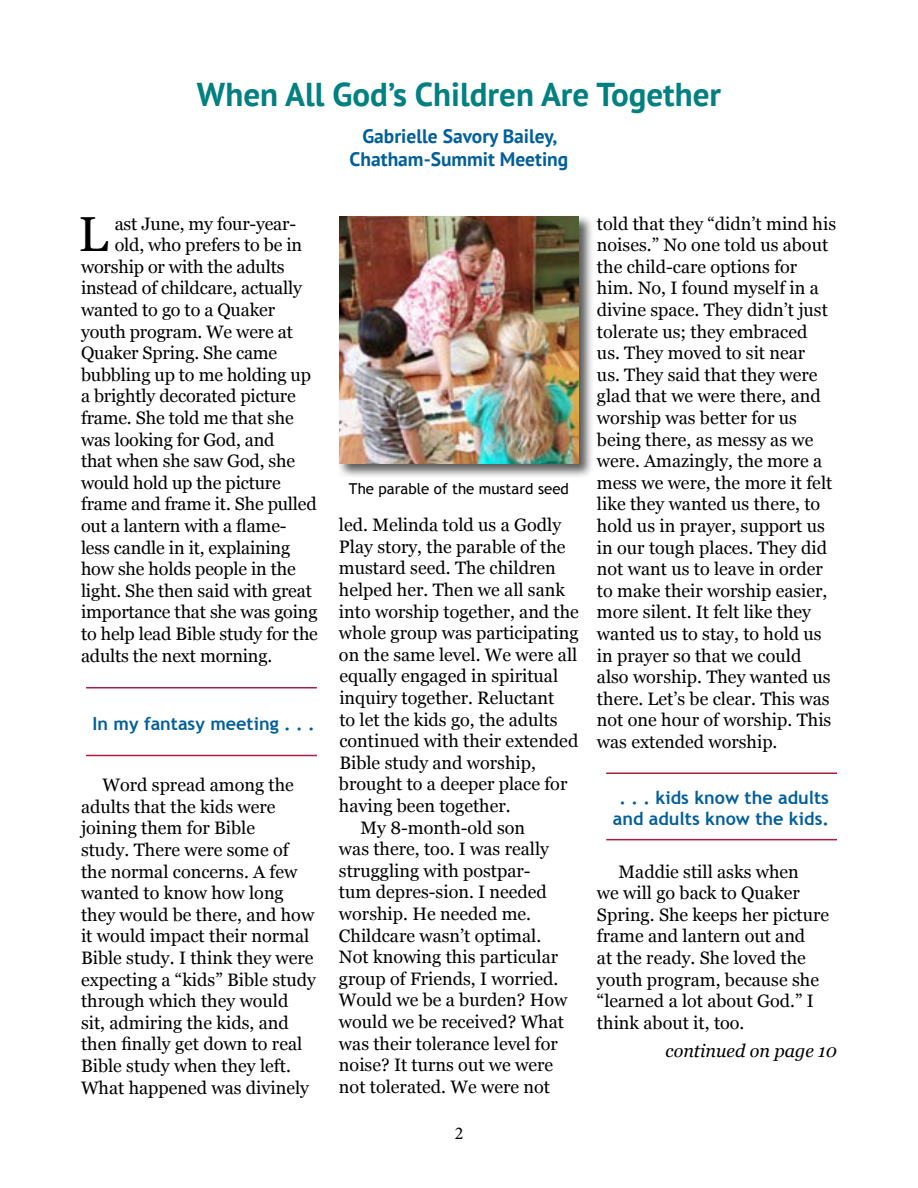
<style>
.page{position:relative;width:918px;height:1188px;background:#fff}
.page>*{position:absolute;margin:0;border:0;box-sizing:border-box;transform-origin:0 0}
.t1{font:49.2px "Georgia";color:#000}
.t2{font:700 33px "PT Sans";color:#008080}
.t3{font:700 19.5px/23.4px "PT Sans";color:#005f9a;text-align:center}
.t4{font:18px/21.6px "Georgia";color:#000}
.t5{font:700 18px/21.6px "Trebuchet MS";color:#005f9a;text-align:center}
.t6{font:italic 18px "Georgia";color:#000}
.t7{font:18px "Minion Pro";color:#000}
.t8{font:15px "Trebuchet MS";color:#000}
</style>
<div class="page">
<div style="left:338px;top:215px;width:256px;height:264px;background:#000;opacity:.65"></div>
<img style="left:339px;top:216px;width:240px;height:247px">
<hr style="left:86px;top:687px;width:231px;height:1px;background:#ab1d3e">
<hr style="left:86px;top:755px;width:231px;height:1px;background:#ab1d3e">
<hr style="left:606px;top:772px;width:231px;height:2px;background:#ab1d3e">
<hr style="left:606px;top:839px;width:231px;height:1px;background:#ab1d3e">
<h2 class="t2" style="left:197px;top:72px;width:526px">When All God’s Children Are Together</h2>
<p class="t3" style="left:350px;top:124px;width:220px">Gabrielle Savory Bailey,<br>Chatham-Summit Meeting</p>
<h1 class="t1" style="left:79px;top:198px;width:31px">L</h1>
<p class="t4" style="left:115px;top:212px;width:183px">ast June, my four-year-</p>
<p class="t4" style="left:115px;top:233px;width:189px">old, who prefers to be in</p>
<p class="t4" style="left:81px;top:255px;width:205px">worship or with the adults</p>
<p class="t4" style="left:81px;top:277px;width:222px">instead of childcare, actually</p>
<p class="t4" style="left:81px;top:298px;width:196px">wanted to go to a Quaker</p>
<p class="t4" style="left:81px;top:320px;width:213px">youth program. We were at</p>
<p class="t4" style="left:81px;top:341px;width:198px">Quaker Spring. She came</p>
<p class="t4" style="left:81px;top:363px;width:232px">bubbling up to me holding up</p>
<p class="t4" style="left:81px;top:385px;width:216px">a brightly decorated picture</p>
<p class="t4" style="left:81px;top:406px;width:214px">frame. She told me that she</p>
<p class="t4" style="left:81px;top:428px;width:195px">was looking for God, and</p>
<p class="t4" style="left:81px;top:449px;width:216px">that when she saw God, she</p>
<p class="t4" style="left:81px;top:471px;width:201px">would hold up the picture</p>
<p class="t4" style="left:81px;top:493px;width:237px">frame and frame it. She pulled</p>
<p class="t4" style="left:81px;top:514px;width:207px">out a lantern with a flame-</p>
<p class="t4" style="left:81px;top:536px;width:211px">less candle in it, explaining</p>
<p class="t4" style="left:81px;top:557px;width:216px">how she holds people in the</p>
<p class="t4" style="left:81px;top:579px;width:232px">light. She then said with great</p>
<p class="t4" style="left:81px;top:601px;width:238px">importance that she was going</p>
<p class="t4" style="left:81px;top:622px;width:239px">to help lead Bible study for the</p>
<p class="t4" style="left:81px;top:644px;width:193px">adults the next morning.</p>
<p class="t5" style="left:93px;top:713px;width:224px">In my fantasy meeting . . .</p>
<p class="t4" style="left:81px;top:773px;width:236px;text-indent:22px">Word spread among the adults that the kids were joining them for Bible<br>study. There were some of the normal concerns. A few wanted to know how long they would be there, and how it would impact their normal<br>Bible study. I think they were expecting a “kids” Bible study through which they would sit, admiring the kids, and then finally get down to real<br>Bible study when they left.<br>What happened was divinely</p>
<p class="t8" style="left:349px;top:479px;width:221px">The parable of the mustard seed</p>
<p class="t4" style="left:339px;top:513px;width:224px">led. Melinda told us a Godly</p>
<p class="t4" style="left:339px;top:535px;width:228px">Play story, the parable of the</p>
<p class="t4" style="left:339px;top:557px;width:218px">mustard seed. The children</p>
<p class="t4" style="left:339px;top:578px;width:228px">helped her. Then we all sank</p>
<p class="t4" style="left:339px;top:600px;width:241px">into worship together, and the</p>
<p class="t4" style="left:339px;top:621px;width:241px">whole group was participating</p>
<p class="t4" style="left:339px;top:643px;width:240px">on the same level. We were all</p>
<p class="t4" style="left:339px;top:665px;width:220px">equally engaged in spiritual</p>
<p class="t4" style="left:339px;top:686px;width:217px">inquiry together. Reluctant</p>
<p class="t4" style="left:339px;top:708px;width:220px">to let the kids go, the adults</p>
<p class="t4" style="left:339px;top:729px;width:240px">continued with their extended</p>
<p class="t4" style="left:339px;top:751px;width:198px">Bible study and worship,</p>
<p class="t4" style="left:339px;top:773px;width:230px">brought to a deeper place for</p>
<p class="t4" style="left:339px;top:794px;width:173px">having been together.</p>
<p class="t4" style="left:361px;top:816px;width:166px">My 8-month-old son</p>
<p class="t4" style="left:339px;top:837px;width:212px">was there, too. I was really</p>
<p class="t4" style="left:339px;top:859px;width:193px">struggling with postpar-</p>
<p class="t4" style="left:339px;top:881px;width:209px">tum depres-sion. I needed</p>
<p class="t4" style="left:339px;top:902px;width:194px">worship. He needed me.</p>
<p class="t4" style="left:339px;top:924px;width:204px">Childcare wasn’t optimal.</p>
<p class="t4" style="left:339px;top:945px;width:221px">Not knowing this particular</p>
<p class="t4" style="left:339px;top:967px;width:221px">group of Friends, I worried.</p>
<p class="t4" style="left:339px;top:989px;width:230px">Would we be a burden? How</p>
<p class="t4" style="left:339px;top:1010px;width:227px">would we be received? What</p>
<p class="t4" style="left:339px;top:1032px;width:220px">was their tolerance level for</p>
<p class="t4" style="left:339px;top:1053px;width:216px">noise? It turns out we were</p>
<p class="t4" style="left:339px;top:1075px;width:213px">not tolerated. We were not</p>
<p class="t7" style="left:455px;top:1122px;width:10px">2</p>
<p class="t4" style="left:597px;top:212px;width:241px">told that they “didn’t mind his noises.” No one told us about the child-care options for him. No, I found myself in a divine space. They didn’t just tolerate us; they embraced<br>us. They moved to sit near<br>us. They said that they were glad that we were there, and worship was better for us being there, as messy as we were. Amazingly, the more a mess we were, the more it felt like they wanted us there, to hold us in prayer, support us in our tough places. They did not want us to leave in order to make their worship easier, more silent. It felt like they wanted us to stay, to hold us in prayer so that we could also worship. They wanted us there. Let’s be clear. This was not one hour of worship. This was extended worship.</p>
<p class="t5" style="left:613px;top:787px;width:218px">. . . kids know the adults and adults know the kids.</p>
<p class="t4" style="left:597px;top:860px;width:234px;text-indent:22px">Maddie still asks when<br>we will go back to Quaker<br>Spring. She keeps her picture frame and lantern out and<br>at the ready. She loved the youth program, because she “learned a lot about God.” I think about it, too.</p>
<p class="t6" style="left:666px;top:1038px;width:173px">continued on page 10</p>
</div>
